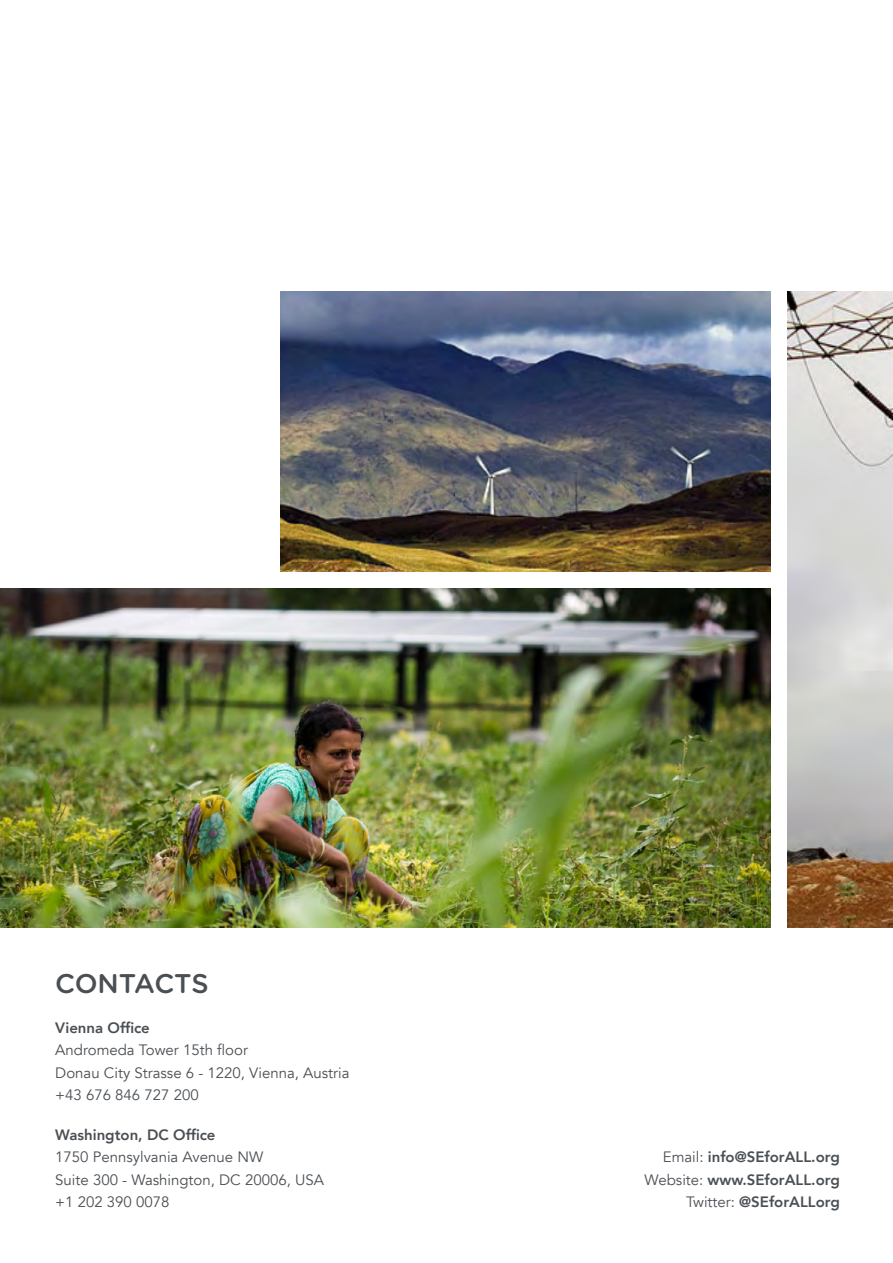
<style>
.page{position:relative;width:893px;height:1263px;background:#fff}
.page>*{position:absolute;margin:0;border:0;box-sizing:border-box;transform-origin:0 0}
.t1{font:500 27px "Gotham Rounded";letter-spacing:-.015em;color:#4a4f54}
.t2{font:15px/22.5px "Avenir";color:#4a4f54}
.t3{font:800 15px/22.5px "Avenir";color:#4a4f54;text-align:right}
.s1{font-weight:400}
</style>
<div class="page">
<img style="left:0;top:588px;width:771px;height:339px">
<img style="left:787px;top:291px;width:106px;height:637px">
<img style="left:281px;top:291px;width:490px;height:281px">
<h1 class="t1" style="left:55px;top:964px;width:155px">CONTACTS</h1>
<p class="t3" style="left:55px;top:1016px;width:96px">Vienna Office</p>
<p class="t2" style="left:55px;top:1039px;width:296px">Andromeda Tower 15th floor<br>Donau City Strasse 6 - 1220, Vienna, Austria +43 676 846 727 200</p>
<p class="t3" style="left:55px;top:1123px;width:162px">Washington, DC Office</p>
<p class="t2" style="left:55px;top:1146px;width:270px">1750 Pennsylvania Avenue NW<br>Suite 300 - Washington, DC 20006, USA +1 202 390 0078</p>
<p class="t3" style="left:645px;top:1146px;width:197px"><span class="s1">Email:</span> info@SEforALL.org<br><span class="s1">Website:</span> www.SEforALL.org<br><span class="s1">Twitter:</span> @SEforALLorg</p>
</div>
